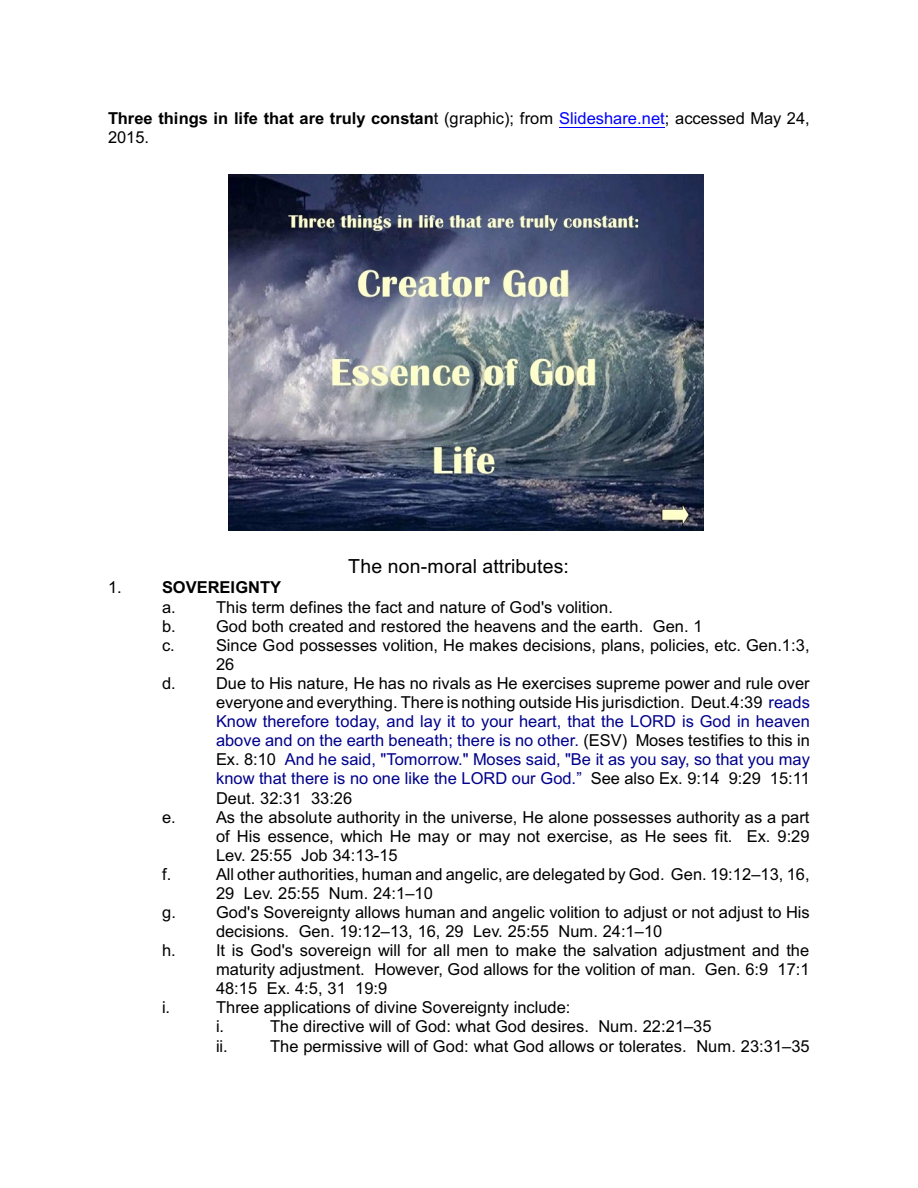
<style>
.page{position:relative;width:918px;height:1188px;background:#fff}
.page>*{position:absolute;margin:0;border:0;box-sizing:border-box;transform-origin:0 0}
.t1{font:19.5px "Arial";letter-spacing:.01em;color:#000}
.t2{font:16.5px/19px "Arial";color:#000}
.t3{font:16.5px/19px "Arial";color:#00008c;text-align:justify}
.t4{font:700 16.5px/19.2px "Arial";color:#000}
.s1{font-weight:400}
.s2{font-weight:400;color:#00f}
.s3{color:#000}
</style>
<div class="page">
<hr style="left:559px;top:127px;width:106px;height:1px;background:#00f">
<img style="left:228px;top:174px;width:476px;height:357px">
<p class="t4" style="left:108px;top:110px;width:703px">Three things in life that are truly constan<span class="s1">t (graphic); from</span> <span class="s2">Slideshare.net</span><span class="s1">; accessed May 24,<br>2015.</span></p>
<p class="t1" style="left:348px;top:559px;width:222px">The non-moral attributes:</p>
<p class="t2" style="left:108px;top:580px;width:15px">1.</p>
<p class="t4" style="left:162px;top:580px;width:121px">SOVEREIGNTY</p>
<p class="t2" style="left:162px;top:599px;width:15px">a.</p>
<p class="t2" style="left:216px;top:599px;width:399px">This term defines the fact and nature of God's volition.</p>
<p class="t2" style="left:162px;top:618px;width:15px">b.</p>
<p class="t2" style="left:216px;top:618px;width:488px">God both created and restored the heavens and the earth. Gen. 1</p>
<p class="t2" style="left:162px;top:637px;width:14px">c.</p>
<p class="t2" style="left:216px;top:637px;width:595px">Since God possesses volition, He makes decisions, plans, policies, etc. Gen.1:3,<br>26</p>
<p class="t2" style="left:162px;top:675px;width:15px">d.</p>
<p class="t3" style="left:216px;top:675px;width:595px"><span class="s3">Due to His nature, He has no rivals as He exercises supreme power and rule over everyone and everything. There is nothing outside His jurisdiction. Deut.4:39</span> reads Know therefore today, and lay it to your heart, that the LORD is God in heaven above and on the earth beneath; there is no other. <span class="s3">(ESV) Moses testifies to this in Ex. 8:10</span> And he said, "Tomorrow." Moses said, "Be it as you say, so that you may know that there is no one like the LORD our God.” <span class="s3">See also Ex. 9:14 9:29 15:11<br>Deut. 32:31 33:26</span></p>
<p class="t2" style="left:162px;top:809px;width:15px">e.</p>
<p class="t2" style="left:216px;top:809px;width:595px;text-align:justify">As the absolute authority in the universe, He alone possesses authority as a part of His essence, which He may or may not exercise, as He sees fit. Ex. 9:29<br>Lev. 25:55 Job 34:13-15</p>
<p class="t2" style="left:162px;top:866px;width:11px">f.</p>
<p class="t2" style="left:216px;top:866px;width:595px">All other authorities, human and angelic, are delegated by God. Gen. 19:12–13, 16,<br>29 Lev. 25:55 Num. 24:1–10</p>
<p class="t2" style="left:162px;top:904px;width:15px">g.</p>
<p class="t2" style="left:216px;top:904px;width:595px">God's Sovereignty allows human and angelic volition to adjust or not adjust to His decisions. Gen. 19:12–13, 16, 29 Lev. 25:55 Num. 24:1–10</p>
<p class="t2" style="left:162px;top:942px;width:15px">h.</p>
<p class="t2" style="left:216px;top:942px;width:595px;text-align:justify">It is God's sovereign will for all men to make the salvation adjustment and the maturity adjustment. However, God allows for the volition of man. Gen. 6:9 17:1<br>48:15 Ex. 4:5, 31 19:9</p>
<p class="t2" style="left:162px;top:1000px;width:10px">i.</p>
<p class="t2" style="left:216px;top:1000px;width:356px">Three applications of divine Sovereignty include: i.</p>
<p class="t2" style="left:270px;top:1019px;width:443px">The directive will of God: what God desires. Num. 22:21–35</p>
<p class="t2" style="left:216px;top:1038px;width:13px">ii.</p>
<p class="t2" style="left:270px;top:1038px;width:541px">The permissive will of God: what God allows or tolerates. Num. 23:31–35</p>
</div>
